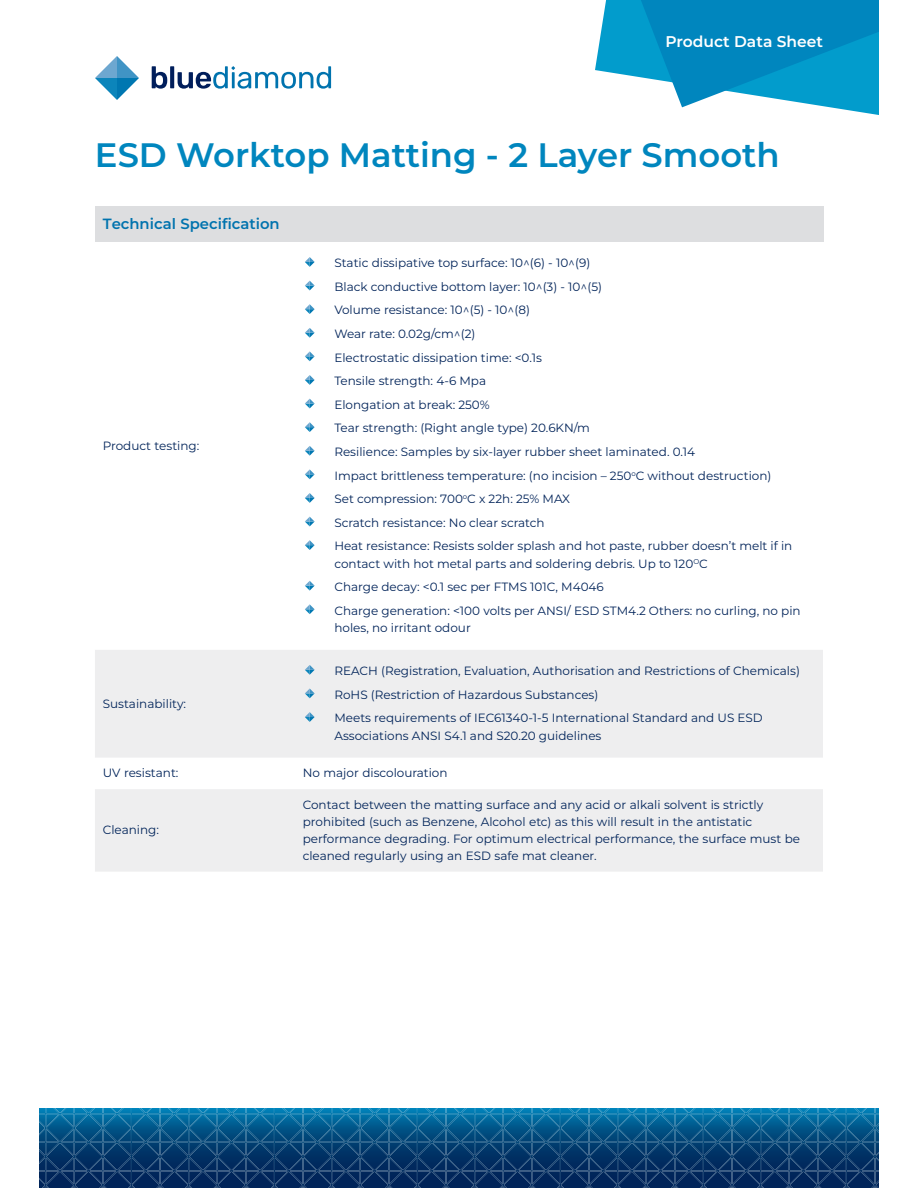
<style>
.page{position:relative;width:918px;height:1188px;background:#fff}
.page>*{position:absolute;margin:0;border:0;box-sizing:border-box;transform-origin:0 0}
.t1{font:600 33.9px "Montserrat";color:#0086be}
.t2{font:600 15.45px "Montserrat";color:#fff}
.t3{font:600 14.85px "Montserrat";color:#0073ae}
.t4{font:12px/23.5px "Montserrat";color:#002359}
</style>
<div class="page">
<svg style="left:95px;top:56px;width:44px;height:44px"></svg>
<svg style="left:152px;top:66px;width:179px;height:23px"></svg>
<img style="left:39px;top:1108px;width:840px;height:80px">
<svg style="left:595px;top:0;width:284px;height:115px"></svg>
<div style="left:95px;top:206px;width:728px;height:36px;background:#dddee0"></div>
<svg style="left:95px;top:650px;width:728px;height:222px;fill:#eeeeef"></svg>
<svg style="left:305px;top:257px;width:10px;height:10px"></svg>
<svg style="left:305px;top:281px;width:10px;height:9px"></svg>
<svg style="left:305px;top:304px;width:10px;height:10px"></svg>
<svg style="left:305px;top:328px;width:10px;height:10px"></svg>
<svg style="left:305px;top:351px;width:10px;height:10px"></svg>
<svg style="left:305px;top:375px;width:10px;height:10px"></svg>
<svg style="left:305px;top:399px;width:10px;height:9px"></svg>
<svg style="left:305px;top:422px;width:10px;height:10px"></svg>
<svg style="left:305px;top:446px;width:10px;height:10px"></svg>
<svg style="left:305px;top:469px;width:10px;height:10px"></svg>
<svg style="left:305px;top:493px;width:10px;height:10px"></svg>
<svg style="left:305px;top:517px;width:10px;height:9px"></svg>
<svg style="left:305px;top:540px;width:10px;height:10px"></svg>
<svg style="left:305px;top:581px;width:10px;height:10px"></svg>
<svg style="left:305px;top:604px;width:10px;height:10px"></svg>
<svg style="left:305px;top:665px;width:10px;height:10px"></svg>
<svg style="left:305px;top:689px;width:10px;height:9px"></svg>
<svg style="left:305px;top:712px;width:10px;height:10px"></svg>
<p class="t2" style="left:666px;top:35px;width:159px">Product Data Sheet</p>
<h1 class="t1" style="left:95px;top:140px;width:686px">ESD Worktop Matting - 2 Layer Smooth</h1>
<p class="t3" style="left:103px;top:218px;width:178px">Technical Specification</p>
<p class="t4" style="left:103px;top:434px;width:98px">Product testing:</p>
<p class="t4" style="left:103px;top:692px;width:85px">Sustainability:</p>
<p class="t4" style="left:334px;top:252px;width:459px">Static dissipative top surface: 10^(6) - 10^(9)<br>Black conductive bottom layer: 10^(3) - 10^(5)<br>Volume resistance: 10^(5) - 10^(8)<br>Wear rate: 0.02g/cm^(2)<br>Electrostatic dissipation time: &lt;0.1s<br>Tensile strength: 4-6 Mpa<br>Elongation at break: 250%<br>Tear strength: (Right angle type) 20.6KN/m<br>Resilience: Samples by six-layer rubber sheet laminated. 0.14<br>Impact brittleness temperature: (no incision – 250<sup>o</sup>C without destruction)<br>Set compression: 700<sup>o</sup>C x 22h: 25% MAX<br>Scratch resistance: No clear scratch<br>Heat resistance: Resists solder splash and hot paste, rubber doesn’t melt if in</p>
<p class="t4" style="left:334px;top:553px;width:468px">contact with hot metal parts and soldering debris. Up to 120<sup>O</sup>C<br>Charge decay: &lt;0.1 sec per FTMS 101C, M4046<br>Charge generation: &lt;100 volts per ANSI/ ESD STM4.2 Others: no curling, no pin</p>
<p class="t4" style="left:334px;top:617px;width:138px">holes, no irritant odour</p>
<p class="t4" style="left:334px;top:660px;width:467px">REACH (Registration, Evaluation, Authorisation and Restrictions of Chemicals)<br>RoHS (Restriction of Hazardous Substances)<br>Meets requirements of IEC61340-1-5 International Standard and US ESD</p>
<p class="t4" style="left:334px;top:725px;width:269px">Associations ANSI S4.1 and S20.20 guidelines</p>
<p class="t4" style="left:103px;top:762px;width:77px">UV resistant:</p>
<p class="t4" style="left:303px;top:762px;width:146px">No major discolouration</p>
<p class="t4" style="left:103px;top:819px;width:58px">Cleaning:</p>
<p class="t4" style="left:303px;top:797px;width:499px;line-height:17px">Contact between the matting surface and any acid or alkali solvent is strictly prohibited (such as Benzene, Alcohol etc) as this will result in the antistatic performance degrading. For optimum electrical performance, the surface must be cleaned regularly using an ESD safe mat cleaner.</p>
</div>
